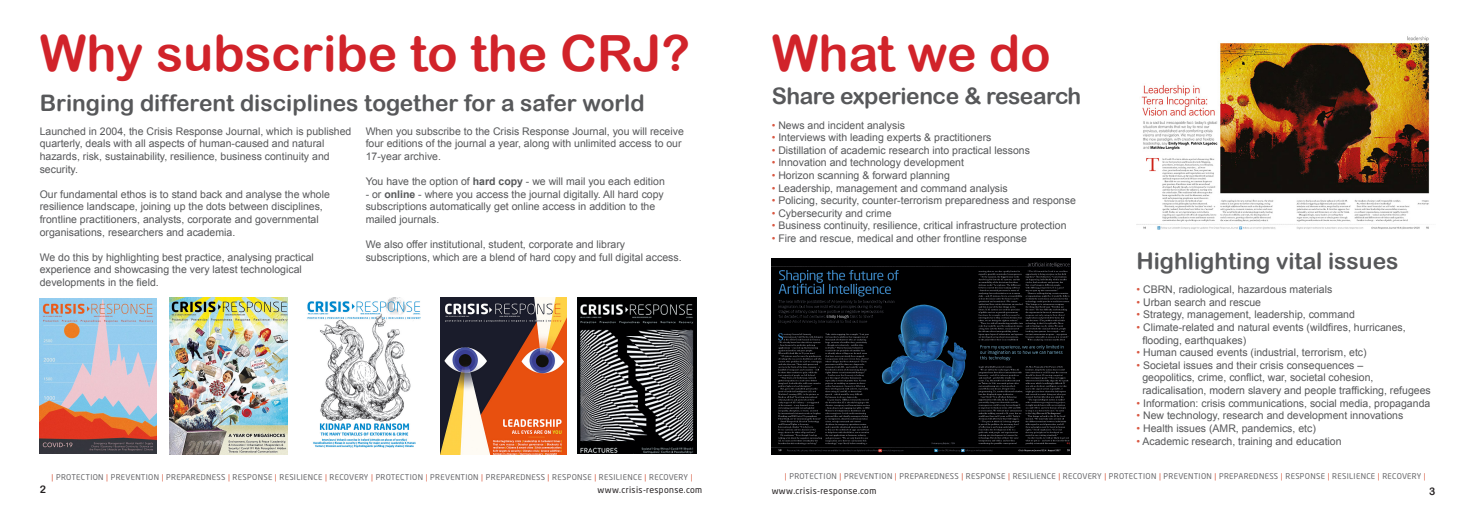
<style>
.page{position:relative;width:1474px;height:521px;background:#fff}
.page>*{position:absolute;margin:0;border:0;box-sizing:border-box;transform-origin:0 0}
.t1{font:49.88px "Arial Rounded MT Bold";color:#d1232a}
.t2{font:22.75px "Arial Rounded MT Bold";color:#57585a}
.t3{font:22.75px "Arial Rounded MT Bold";letter-spacing:-.02em;color:#57585a}
.t4{font:10.5px/12.6px "Arial";color:#57585a}
.t5{font:10.5px "Arial Rounded MT Bold";color:#231f20}
.t6{font:8.75px "Neo Sans W1 G";letter-spacing:.04em;color:#231f20}
.t7{font:7.88px "Neo Sans W1 G";letter-spacing:.04em;color:#67676a}
.s1{font-weight:700}
.s2{color:#dc674e}
.s3{color:#d95842}
</style>
<div class="page">
<img style="left:170px;top:298px;width:117px;height:156px">
<img style="left:307px;top:297px;width:114px;height:151px">
<img style="left:577px;top:297px;width:120px;height:156px">
<img style="left:40px;top:298px;width:116px;height:156px">
<img style="left:440px;top:297px;width:126px;height:157px">
<img style="left:771px;top:258px;width:299px;height:196px">
<img style="left:1136px;top:36px;width:294px;height:193px">
<p class="t1" style="left:40px;top:24px;width:652px">Why subscribe to the CRJ?</p>
<p class="t2" style="left:40px;top:89px;width:606px">Bringing different disciplines together for a safer world</p>
<p class="t4" style="left:40px;top:125px;width:313px">Launched in 2004, the Crisis Response Journal, which is published quarterly, deals with all aspects of human-caused and natural hazards, risk, sustainability, resilience, business continuity and security.</p>
<p class="t4" style="left:40px;top:188px;width:292px">Our fundamental ethos is to stand back and analyse the whole resilience landscape, joining up the dots between disciplines, frontline practitioners, analysts, corporate and governmental organisations, researchers and academia.</p>
<p class="t4" style="left:40px;top:251px;width:276px">We do this by highlighting best practice, analysing practical experience and showcasing the very latest technological developments in the field.</p>
<p class="t4" style="left:366px;top:125px;width:320px">When you subscribe to the Crisis Response Journal, you will receive four editions of the journal a year, along with unlimited access to our<br>17-year archive.</p>
<p class="t4" style="left:366px;top:175px;width:301px">You have the option of <span class="s1">hard copy</span> - we will mail you each edition</p>
<p class="t4" style="left:366px;top:188px;width:300px">- or <span class="s1">online</span> - where you access the journal digitally. All hard copy subscriptions automatically get online access in addition to the mailed journals.</p>
<p class="t4" style="left:366px;top:238px;width:317px">We also offer institutional, student, corporate and library subscriptions, which are a blend of hard copy and full digital access.</p>
<p class="t7" style="left:52px;top:472px;width:642px"><span class="s2">|</span> PROTECTION <span class="s2">|</span> PREVENTION <span class="s2">|</span> PREPAREDNESS <span class="s2">|</span> RESPONSE <span class="s2">|</span> RESILIENCE <span class="s2">|</span> RECOVERY <span class="s2">|</span> PROTECTION <span class="s2">|</span> PREVENTION <span class="s2">|</span> PREPAREDNESS <span class="s2">|</span> RESPONSE <span class="s2">|</span> RESILIENCE <span class="s2">|</span> RECOVERY <span class="s2">|</span></p>
<p class="t6" style="left:597px;top:484px;width:106px">www.crisis-response.com</p>
<p class="t5" style="left:40px;top:483px;width:8px">2</p>
<p class="t1" style="left:771px;top:24px;width:280px">What we do</p>
<p class="t3" style="left:771px;top:82px;width:311px">Share experience &amp; research</p>
<p class="t4" style="left:771px;top:119px;width:135px"><span class="s3">•</span> News and incident analysis</p>
<p class="t4" style="left:771px;top:131px;width:221px"><span class="s3">•</span> Interviews with leading experts &amp; practitioners</p>
<p class="t4" style="left:771px;top:144px;width:260px"><span class="s3">•</span> Distillation of academic research into practical lessons</p>
<p class="t4" style="left:771px;top:156px;width:194px"><span class="s3">•</span> Innovation and technology development</p>
<p class="t4" style="left:771px;top:169px;width:180px"><span class="s3">•</span> Horizon scanning &amp; forward planning</p>
<p class="t4" style="left:771px;top:182px;width:237px"><span class="s3">•</span> Leadership, management and command analysis</p>
<p class="t4" style="left:771px;top:194px;width:306px"><span class="s3">•</span> Policing, security, counter-terrorism preparedness and response</p>
<p class="t4" style="left:771px;top:207px;width:121px"><span class="s3">•</span> Cybersecurity and crime</p>
<p class="t4" style="left:771px;top:219px;width:296px"><span class="s3">•</span> Business continuity, resilience, critical infrastructure protection</p>
<p class="t4" style="left:771px;top:232px;width:257px"><span class="s3">•</span> Fire and rescue, medical and other frontline response</p>
<p class="t2" style="left:1136px;top:247px;width:263px">Highlighting vital issues</p>
<p class="t4" style="left:1136px;top:283px;width:197px"><span class="s3">•</span> CBRN, radiological, hazardous materials</p>
<p class="t4" style="left:1136px;top:296px;width:126px"><span class="s3">•</span> Urban search and rescue</p>
<p class="t4" style="left:1136px;top:309px;width:220px"><span class="s3">•</span> Strategy, management, leadership, command</p>
<p class="t4" style="left:1136px;top:321px;width:271px"><span class="s3">•</span> Climate-related and natural events (wildfires, hurricanes,</p>
<p class="t4" style="left:1142px;top:334px;width:105px">flooding, earthquakes)</p>
<p class="t4" style="left:1136px;top:346px;width:232px"><span class="s3">•</span> Human caused events (industrial, terrorism, etc)</p>
<p class="t4" style="left:1142px;top:359px;width:233px;text-indent:-6px"><span class="s3">•</span> Societal issues and their crisis consequences – geopolitics, crime, conflict, war, societal cohesion,</p>
<p class="t4" style="left:1142px;top:384px;width:290px">radicalisation, modern slavery and people trafficking, refugees</p>
<p class="t4" style="left:1136px;top:397px;width:295px"><span class="s3">•</span> Information: crisis communications, social media, propaganda</p>
<p class="t4" style="left:1136px;top:409px;width:268px"><span class="s3">•</span> New technology, research and development innovations</p>
<p class="t4" style="left:1136px;top:422px;width:181px"><span class="s3">•</span> Health issues (AMR, pandemics, etc)</p>
<p class="t4" style="left:1136px;top:435px;width:207px"><span class="s3">•</span> Academic research, training and education</p>
<p class="t7" style="left:784px;top:471px;width:642px"><span class="s2">|</span> PROTECTION <span class="s2">|</span> PREVENTION <span class="s2">|</span> PREPAREDNESS <span class="s2">|</span> RESPONSE <span class="s2">|</span> RESILIENCE <span class="s2">|</span> RECOVERY <span class="s2">|</span> PROTECTION <span class="s2">|</span> PREVENTION <span class="s2">|</span> PREPAREDNESS <span class="s2">|</span> RESPONSE <span class="s2">|</span> RESILIENCE <span class="s2">|</span> RECOVERY <span class="s2">|</span></p>
<p class="t6" style="left:771px;top:486px;width:106px">www.crisis-response.com</p>
<p class="t5" style="left:1429px;top:485px;width:8px">3</p>
</div>
